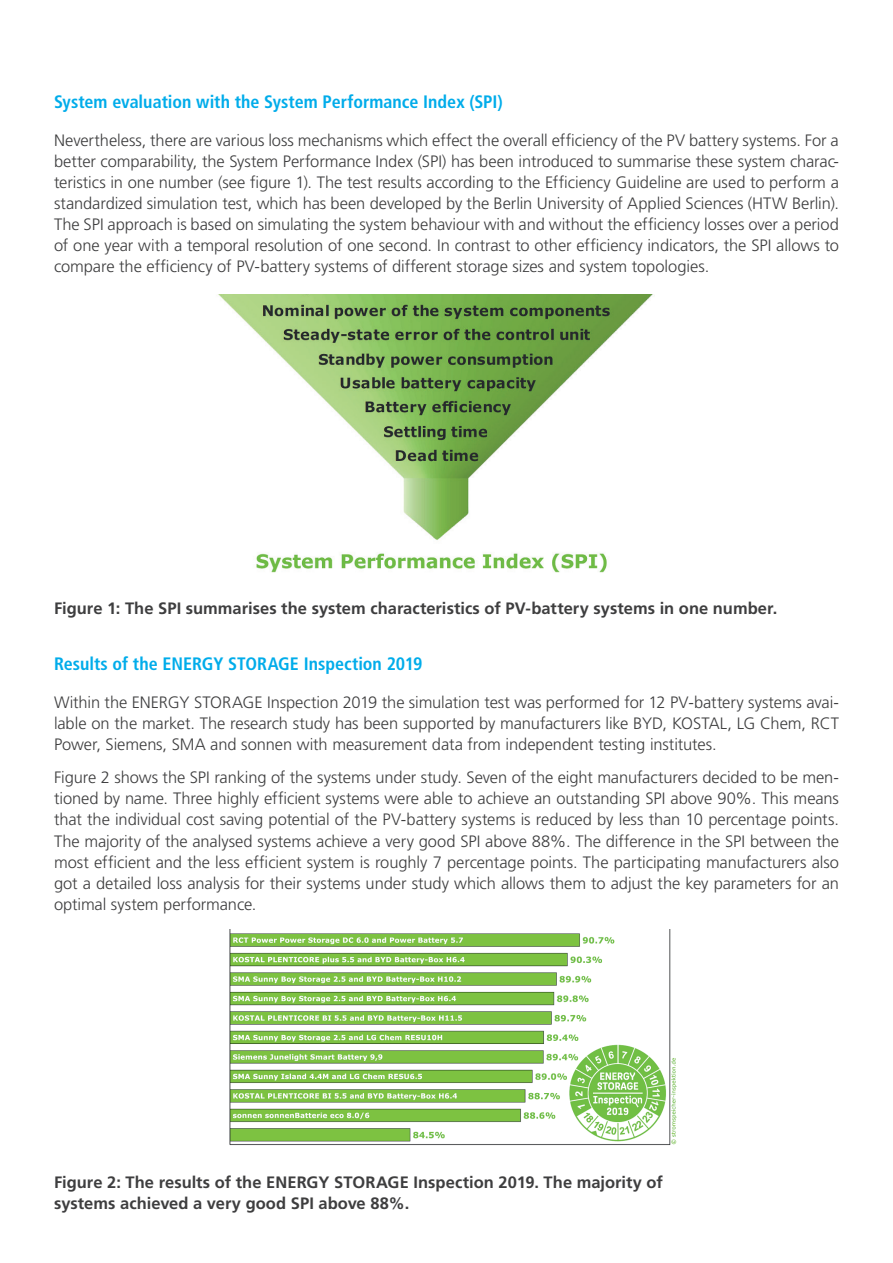
<style>
.page{position:relative;width:893px;height:1263px;background:#fff}
.page>*{position:absolute;margin:0;border:0;box-sizing:border-box;transform-origin:0 0}
.t1{font:700 condensed 18px "Frutiger LT";color:#00acea}
.t2{font:300 16.5px/21px "Frutiger LT";letter-spacing:-.005em;color:#3e3e3f;text-align:justify}
.t3{font:700 16.5px/21px "Frutiger LT";color:#3e3e3f}
</style>
<div class="page">
<img style="left:218px;top:294px;width:435px;height:279px">
<img style="left:229px;top:930px;width:448px;height:215px">
<p class="t1" style="left:54px;top:91px;width:450px">System evaluation with the System Performance Index (SPI)</p>
<p class="t2" style="left:54px;top:130px;width:787px">Nevertheless, there are various loss mechanisms which effect the overall efficiency of the PV battery systems. For a better comparability, the System Performance Index (SPI) has been introduced to summarise these system charac&shy;teristics in one number (see figure 1). The test results according to the Efficiency Guideline are used to perform a standardized simulation test, which has been developed by the Berlin University of Applied Sciences (HTW Berlin).<br>The SPI approach is based on simulating the system behaviour with and without the efficiency losses over a period of one year with a temporal resolution of one second. In contrast to other efficiency indicators, the SPI allows to compare the efficiency of PV-battery systems of different storage sizes and system topologies.</p>
<p class="t3" style="left:54px;top:598px;width:725px">Figure 1: The SPI summarises the system characteristics of PV-battery systems in one number.</p>
<p class="t1" style="left:54px;top:653px;width:370px">Results of the ENERGY STORAGE Inspection 2019</p>
<p class="t2" style="left:54px;top:692px;width:786px">Within the ENERGY STORAGE Inspection 2019 the simulation test was performed for 12 PV-battery systems avai&shy;lable on the market. The research study has been supported by manufacturers like BYD, KOSTAL, LG Chem, RCT Power, Siemens, SMA and sonnen with measurement data from independent testing institutes.</p>
<p class="t2" style="left:54px;top:767px;width:787px">Figure 2 shows the SPI ranking of the systems under study. Seven of the eight manufacturers decided to be men&shy;tioned by name. Three highly efficient systems were able to achieve an outstanding SPI above 90%. This means that the individual cost saving potential of the PV-battery systems is reduced by less than 10 percentage points.<br>The majority of the analysed systems achieve a very good SPI above 88%. The difference in the SPI between the most efficient and the less efficient system is roughly 7 percentage points. The participating manufacturers also got a detailed loss analysis for their systems under study which allows them to adjust the key parameters for an optimal system performance.</p>
<p class="t3" style="left:54px;top:1172px;width:610px">Figure 2: The results of the ENERGY STORAGE Inspection 2019. The majority of systems achieved a very good SPI above 88%.</p>
</div>
